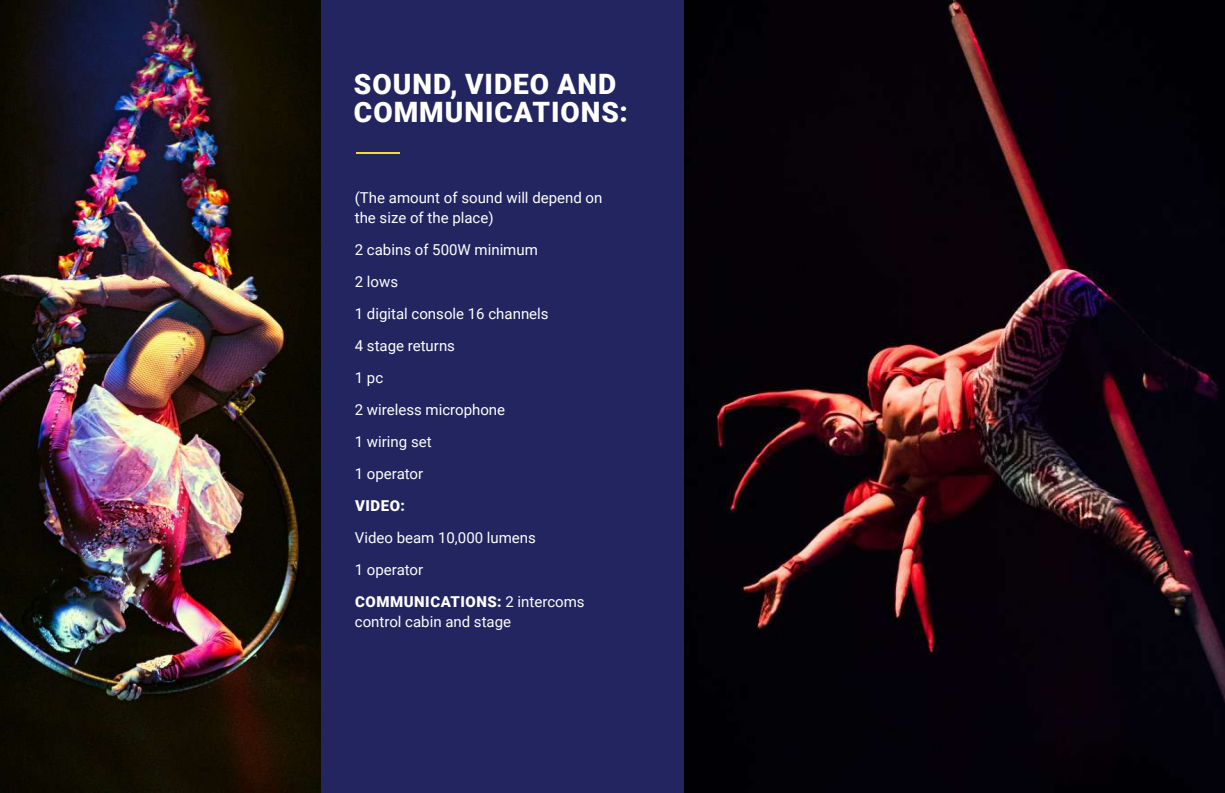
<style>
.page{position:relative;width:1225px;height:793px;background:#fff}
.page>*{position:absolute;margin:0;border:0;box-sizing:border-box;transform-origin:0 0}
.t1{font:900 28px/28px "Roboto";letter-spacing:.035em;color:#fff}
.t2{font:15px/32px "Roboto";color:#fff}
.t3{font:900 15px "Roboto";letter-spacing:.035em;color:#fff}
.s1{font-weight:900}
</style>
<div class="page">
<div style="left:0;top:0;width:1224px;height:792px;background:#222560"></div>
<img style="left:684px;top:0;width:540px;height:792px">
<img style="left:0;top:0;width:320px;height:792px">
<hr style="left:356px;top:152px;width:44px;height:2px;background:#f6db31">
<h1 class="t1" style="left:354px;top:73px;width:275px">SOUND, VIDEO AND<br>COMMUNICATIONS:</h1>
<p class="t2" style="left:355px;top:189px;width:249px;line-height:20px">(The amount of sound will depend on the size of the place)</p>
<p class="t2" style="left:355px;top:235px;width:195px">2 cabins of 500W minimum<br>2 lows<br>1 digital console 16 channels<br>4 stage returns<br>1 pc<br>2 wireless microphone<br>1 wiring set<br>1 operator</p>
<p class="t3" style="left:355px;top:500px;width:51px">VIDEO:</p>
<p class="t2" style="left:355px;top:523px;width:231px">Video beam 10,000 lumens<br>1 operator<br><span class="s1">COMMUNICATIONS:</span> 2 intercoms</p>
<p class="t2" style="left:355px;top:607px;width:158px">control cabin and stage</p>
</div>
